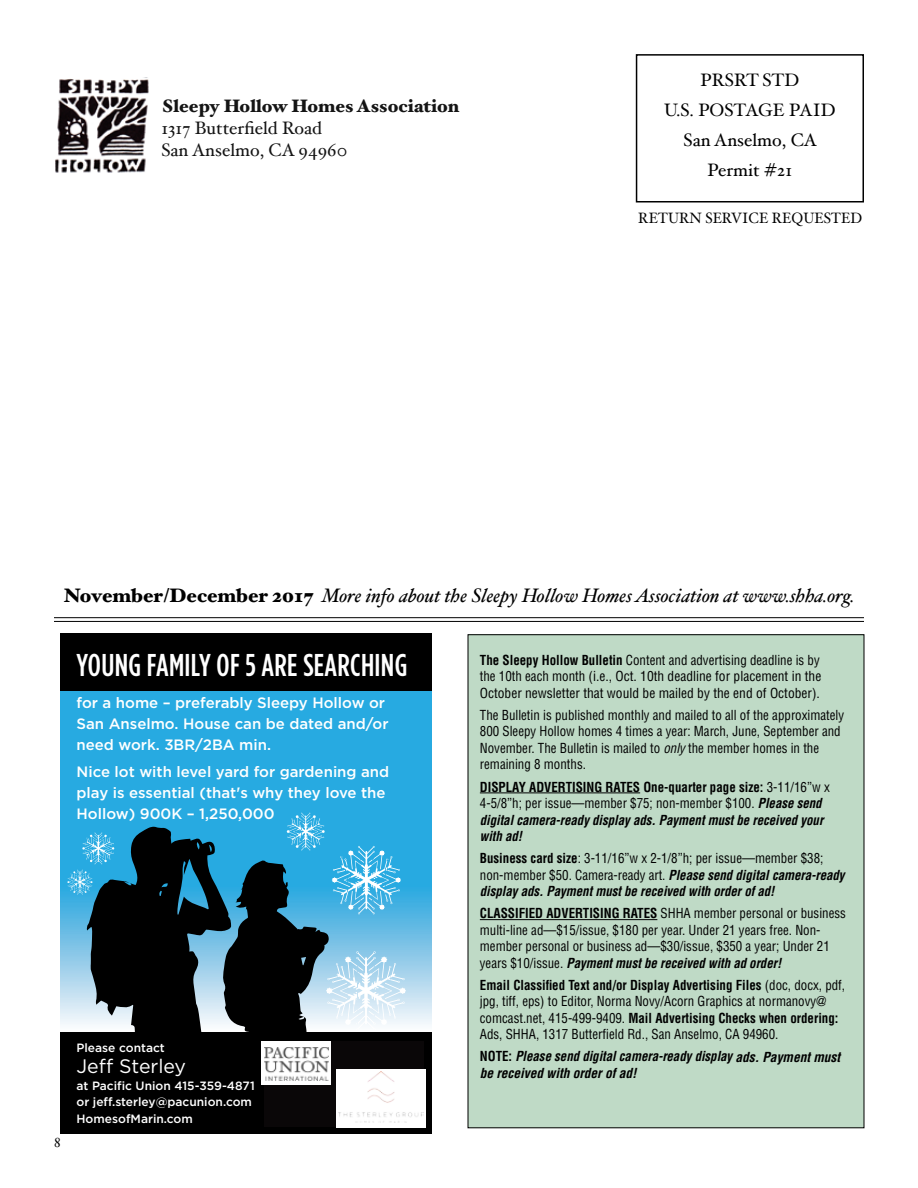
<style>
.page{position:relative;width:918px;height:1188px;background:#fff}
.page>*{position:absolute;margin:0;border:0;box-sizing:border-box;transform-origin:0 0}
.t1{font:500 31.5px "Gotham Condensed";letter-spacing:.01em;color:#fff}
.t2{font:italic 19.5px "Hoefler Text";color:#000}
.t3{font:19.5px "Gotham";color:#fff}
.t4{font:18px/30px "Hoefler Text";color:#000;text-align:center}
.t5{font:18px/21.6px "Hoefler Text";color:#141414}
.t6{font:900 18px "Hoefler Text";color:#141414}
.t7{font:500 15px/21px "Gotham";color:#fff}
.t8{font:15px "Hoefler Text";color:#000;scale:.95 1}
.t9{font:condensed 13.5px/16.5px "Helvetica";color:#000;scale:.96 1}
.t10{font:italic 700 condensed 13.5px/16.5px "Helvetica";letter-spacing:-.005em;color:#000;scale:.96 1}
.t11{font:13.5px "Hoefler Text";color:#000}
.t12{font:500 12px/16.5px "Gotham";color:#fff}
.s1{font-weight:900;font-style:normal}
.s2{font-weight:700}
.s3{font-style:italic}
.s4{font-style:normal}
.s5{font-weight:400;font-style:normal}
.s6{font-weight:700;font-style:italic}
</style>
<div class="page">
<hr style="left:54px;top:617px;width:810px;height:1px;background:#000">
<hr style="left:54px;top:621px;width:810px;height:1px;background:#000">
<img style="left:55px;top:77px;width:94px;height:96px">
<div style="left:636px;top:54px;width:228px;height:148px;border:2px solid #000"></div>
<div style="left:468px;top:635px;width:396px;height:493px;background:#bfdac6"></div>
<hr style="left:480px;top:793px;width:160px;height:1px;background:#000">
<hr style="left:480px;top:919px;width:177px;height:1px;background:#000">
<svg style="left:60px;top:690px;width:372px;height:335px;background:#2fabe0"></svg>
<div style="left:60px;top:1032px;width:372px;height:102px;background:#000"></div>
<div style="left:60px;top:634px;width:372px;height:56px;background:#000"></div>
<svg style="left:67px;top:813px;width:339px;height:219px;background:#40748b"></svg>
<div style="left:265px;top:1041px;width:159px;height:85px;background:#0a0708"></div>
<div style="left:261px;top:1041px;width:70px;height:44px;background:#fff"></div>
<img style="left:264px;top:1047px;width:64px;height:34px">
<div style="left:336px;top:1069px;width:90px;height:58px;background:#fff"></div>
<img style="left:338px;top:1072px;width:86px;height:50px">
<h3 class="t6" style="left:162px;top:96px;width:299px">Sleepy Hollow Homes Association</h3>
<h3 class="t5" style="left:162px;top:117px;width:187px">1317 Butterfield Road<br>San Anselmo, CA 94960</h3>
<h3 class="t4" style="left:664px;top:65px;width:173px">PRSRT STD<br>U.S. POSTAGE PAID<br>San Anselmo, CA<br>Permit #21</h3>
<p class="t8" style="left:638px;top:209px;width:237px">RETURN SERVICE REQUESTED</p>
<h2 class="t2" style="left:64px;top:583px;width:792px"><span class="s1">November/December 2017</span> More info about the Sleepy Hollow Homes Association at www.shha.org.</h2>
<h1 class="t1" style="left:77px;top:648px;width:332px">YOUNG FAMILY OF 5 ARE SEARCHING</h1>
<p class="t7" style="left:77px;top:692px;width:314px">for a home – preferably Sleepy Hollow or<br>San Anselmo. House can be dated and/or need work. 3BR/2BA min.</p>
<p class="t7" style="left:77px;top:761px;width:314px">Nice lot with level yard for gardening and play is essential (that's why they love the<br>Hollow) 900K – 1,250,000</p>
<p class="t11" style="left:54px;top:1134px;width:8px">8</p>
<p class="t12" style="left:77px;top:1039px;width:90px">Please contact</p>
<h2 class="t3" style="left:77px;top:1055px;width:111px">Jeff Sterley</h2>
<p class="t12" style="left:77px;top:1077px;width:180px">at Pacific Union 415-359-4871 or jeff.sterley@pacunion.com<br>HomesofMarin.com</p>
<p class="t9" style="left:480px;top:652px;width:357px;text-align:justify"><span class="s2">The Sleepy Hollow Bulletin</span> Content and advertising deadline is by the 10th each month (i.e., Oct. 10th deadline for placement in the October newsletter that would be mailed by the end of October).</p>
<p class="t9" style="left:480px;top:707px;width:381px">The Bulletin is published monthly and mailed to all of the approximately 800 Sleepy Hollow homes 4 times a year: March, June, September and November. The Bulletin is mailed to <span class="s3">only</span> the member homes in the remaining 8 months.</p>
<p class="t10" style="left:480px;top:778px;width:366px"><span class="s4">DISPLAY ADVERTISING RATES One-quarter page size:</span> <span class="s5">3-11/16”w x 4-5/8”h; per issue—member $75; non-member $100.</span> Please send digital camera-ready display ads. Payment must be received your with ad!</p>
<p class="t10" style="left:480px;top:850px;width:382px"><span class="s4">Business card size</span><span class="s5">: 3-11/16”w x 2-1/8”h; per issue—member $38; non-member $50. Camera-ready art.</span> Please send digital camera-ready display ads. Payment must be received with order of ad!</p>
<p class="t9" style="left:480px;top:905px;width:383px"><span class="s2">CLASSIFIED ADVERTISING RATES</span> SHHA member personal or business multi-line ad—$15/issue, $180 per year. Under 21 years free. Non&shy;member personal or business ad—$30/issue, $350 a year; Under 21 years $10/issue. <span class="s6">Payment must be received with ad order!</span></p>
<p class="t9" style="left:480px;top:977px;width:382px"><span class="s2">Email Classified Text and/or Display Advertising Files</span> (doc, docx, pdf, jpg, tiff, eps) to Editor, Norma Novy/Acorn Graphics at normanovy@ comcast.net, 415-499-9409. <span class="s2">Mail Advertising Checks when ordering:<br></span>Ads, SHHA, 1317 Butterfield Rd., San Anselmo, CA 94960.</p>
<p class="t10" style="left:480px;top:1048px;width:377px"><span class="s4">NOTE:</span> Please send digital camera-ready display ads. Payment must be received with order of ad!</p>
</div>
